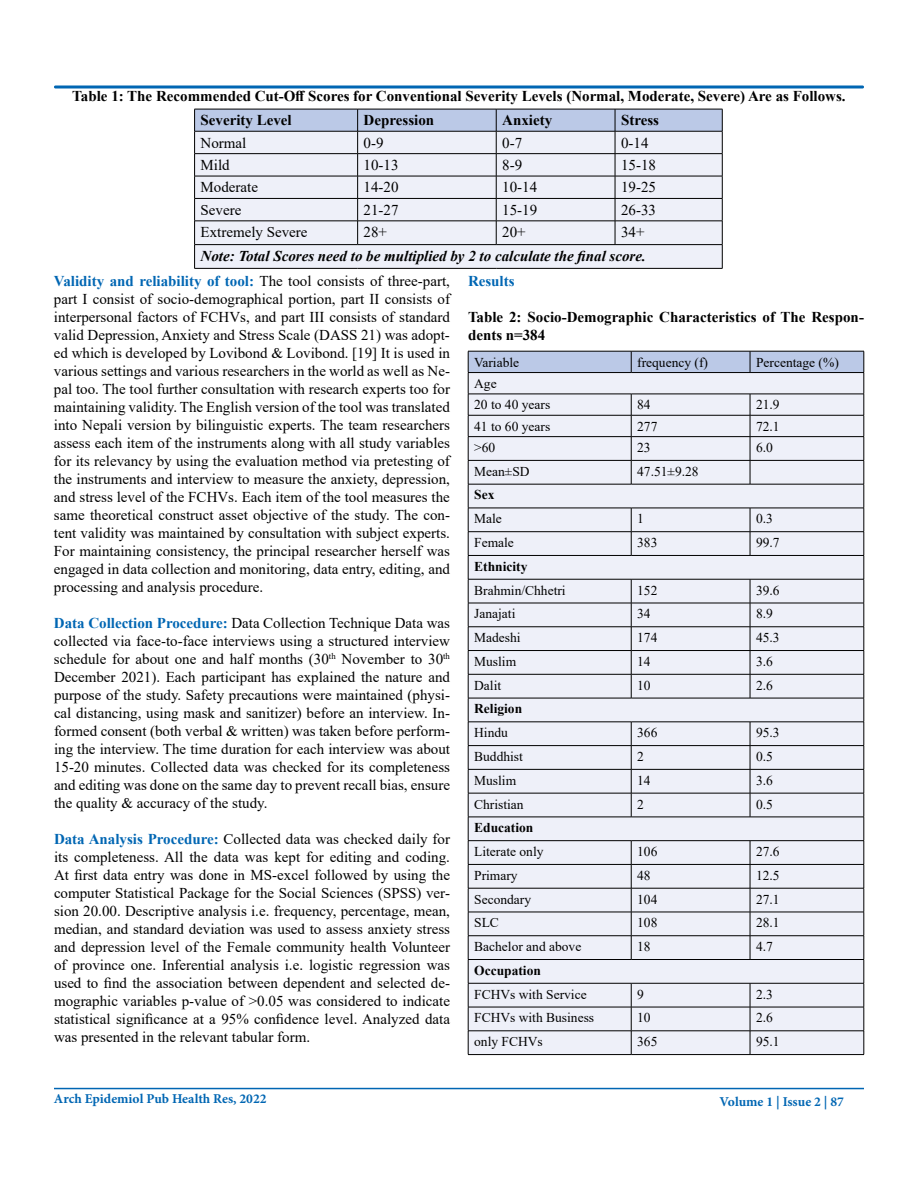
<style>
.page{position:relative;width:918px;height:1188px;background:#fff}
.page>*{position:absolute;margin:0;border:0;box-sizing:border-box;transform-origin:0 0}
.t1{font:15px/18px "Times New Roman";color:#000;text-align:justify}
.t2{font:700 15px/23.9px "Times New Roman";color:#000}
.t3{font:italic 700 15px/25px "Times New Roman";color:#000}
.t4{font:700 15px "Times New Roman";color:#0066b3}
.t5{font:13.5px/21.3px "Times New Roman";color:#000}
.t6{font:700 13.5px "Minion Pro";color:#0066b3}
.t7{font:700 13.5px "Times New Roman";color:#000}
.s1{font-style:normal;color:#0066b3}
.s2{font-weight:400;font-style:normal}
.s3{font-weight:700;color:#0066b3}
</style>
<div class="page">
<hr style="left:54px;top:1088px;width:810px;height:1px;background:#0066b3">
<div style="left:54px;top:86px;width:810px;height:2px;border:2px solid #0066b3"></div>
<svg style="left:194px;top:109px;width:529px;height:159px;background:#dbdee9"></svg>
<hr style="left:194px;top:268px;width:164px;height:1px;background:#000">
<hr style="left:358px;top:268px;width:138px;height:1px;background:#000">
<hr style="left:496px;top:268px;width:119px;height:1px;background:#000">
<hr style="left:615px;top:268px;width:107px;height:1px;background:#000">
<svg style="left:468px;top:351px;width:397px;height:703px;background:#e0e2eb"></svg>
<hr style="left:468px;top:1054px;width:163px;height:1px;background:#000">
<hr style="left:631px;top:1054px;width:119px;height:1px;background:#000">
<hr style="left:750px;top:1054px;width:114px;height:1px;background:#000">
<p class="t2" style="left:201px;top:84px;width:647px;text-indent:-128px">Table 1: The Recommended Cut-Off Scores for Conventional Severity Levels (Normal, Moderate, Severe) Are as Follows.<br>Severity Level</p>
<p class="t2" style="left:364px;top:108px;width:72px">Depression</p>
<p class="t2" style="left:502px;top:108px;width:51px">Anxiety</p>
<p class="t2" style="left:621px;top:108px;width:40px">Stress</p>
<p class="t1" style="left:201px;top:133px;width:47px">Normal</p>
<p class="t1" style="left:364px;top:133px;width:21px">0-9</p>
<p class="t1" style="left:502px;top:133px;width:21px">0-7</p>
<p class="t1" style="left:621px;top:133px;width:29px">0-14</p>
<p class="t1" style="left:201px;top:156px;width:31px">Mild</p>
<p class="t1" style="left:364px;top:156px;width:36px">10-13</p>
<p class="t1" style="left:502px;top:156px;width:21px">8-9</p>
<p class="t1" style="left:621px;top:156px;width:36px">15-18</p>
<p class="t1" style="left:201px;top:178px;width:59px">Moderate</p>
<p class="t1" style="left:364px;top:178px;width:36px">14-20</p>
<p class="t1" style="left:502px;top:178px;width:36px">10-14</p>
<p class="t1" style="left:621px;top:178px;width:36px">19-25</p>
<p class="t1" style="left:201px;top:200px;width:42px">Severe</p>
<p class="t1" style="left:364px;top:200px;width:36px">21-27</p>
<p class="t1" style="left:502px;top:200px;width:36px">15-19</p>
<p class="t1" style="left:621px;top:200px;width:36px">26-33</p>
<p class="t1" style="left:201px;top:223px;width:109px">Extremely Severe</p>
<p class="t1" style="left:364px;top:223px;width:25px">28+</p>
<p class="t1" style="left:502px;top:223px;width:25px">20+</p>
<p class="t1" style="left:621px;top:223px;width:25px">34+</p>
<p class="t3" style="left:54px;top:243px;width:593px;text-indent:147px">Note: Total Scores need to be multiplied by 2 to calculate the final score.<br><span class="s1">Validity and reliability of tool:</span> <span class="s2">The tool consists of three-part,</span></p>
<p class="t1" style="left:54px;top:289px;width:398px">part I consist of socio-demographical portion, part II consists of interpersonal factors of FCHVs, and part III consists of standard valid Depression, Anxiety and Stress Scale (DASS 21) was adopt&shy;ed which is developed by Lovibond &amp; Lovibond. [19] It is used in various settings and various researchers in the world as well as Ne&shy;pal too. The tool further consultation with research experts too for maintaining validity. The English version of the tool was translated into Nepali version by bilinguistic experts. The team researchers assess each item of the instruments along with all study variables for its relevancy by using the evaluation method via pretesting of the instruments and interview to measure the anxiety, depression, and stress level of the FCHVs. Each item of the tool measures the same theoretical construct asset objective of the study. The con&shy;tent validity was maintained by consultation with subject experts.<br>For maintaining consistency, the principal researcher herself was engaged in data collection and monitoring, data entry, editing, and processing and analysis procedure.</p>
<p class="t1" style="left:54px;top:613px;width:398px"><span class="s3">Data Collection Procedure:</span> Data Collection Technique Data was collected via face-to-face interviews using a structured interview schedule for about one and half months (30<sup>th</sup> November to 30<sup>th </sup>December 2021). Each participant has explained the nature and purpose of the study. Safety precautions were maintained (physi&shy;cal distancing, using mask and sanitizer) before an interview. In&shy;formed consent (both verbal &amp; written) was taken before perform&shy;ing the interview. The time duration for each interview was about 15-20 minutes. Collected data was checked for its completeness and editing was done on the same day to prevent recall bias, ensure the quality &amp; accuracy of the study.</p>
<p class="t1" style="left:54px;top:829px;width:398px"><span class="s3">Data Analysis Procedure:</span> Collected data was checked daily for its completeness. All the data was kept for editing and coding.<br>At first data entry was done in MS-excel followed by using the computer Statistical Package for the Social Sciences (SPSS) ver&shy;sion 20.00. Descriptive analysis i.e. frequency, percentage, mean, median, and standard deviation was used to assess anxiety stress and depression level of the Female community health Volunteer of province one. Inferential analysis i.e. logistic regression was used to find the association between dependent and selected de&shy;mographic variables p-value of ˃0.05 was considered to indicate statistical significance at a 95% confidence level. Analyzed data was presented in the relevant tabular form.</p>
<p class="t4" style="left:468px;top:270px;width:48px">Results</p>
<p class="t2" style="left:468px;top:307px;width:398px;line-height:18px">Table 2: Socio-Demographic Characteristics of The Respon&shy;dents n=384</p>
<p class="t5" style="left:474px;top:351px;width:46px">Variable</p>
<p class="t5" style="left:637px;top:351px;width:72px">frequency (f)</p>
<p class="t5" style="left:756px;top:351px;width:84px">Percentage (%)</p>
<p class="t5" style="left:474px;top:372px;width:78px">Age<br>20 to 40 years</p>
<p class="t5" style="left:637px;top:394px;width:15px">84</p>
<p class="t5" style="left:756px;top:394px;width:25px">21.9</p>
<p class="t5" style="left:474px;top:415px;width:78px">41 to 60 years</p>
<p class="t5" style="left:637px;top:415px;width:22px">277</p>
<p class="t5" style="left:756px;top:415px;width:25px">72.1</p>
<p class="t5" style="left:474px;top:436px;width:23px">˃60</p>
<p class="t5" style="left:637px;top:436px;width:15px">23</p>
<p class="t5" style="left:756px;top:436px;width:18px">6.0</p>
<p class="t5" style="left:474px;top:460px;width:57px">Mean±SD</p>
<p class="t5" style="left:637px;top:460px;width:63px">47.51±9.28</p>
<p class="t7" style="left:474px;top:485px;width:22px">Sex</p>
<p class="t5" style="left:474px;top:508px;width:29px">Male</p>
<p class="t5" style="left:637px;top:508px;width:8px">1</p>
<p class="t5" style="left:756px;top:508px;width:18px">0.3</p>
<p class="t5" style="left:474px;top:531px;width:41px">Female</p>
<p class="t5" style="left:637px;top:531px;width:22px">383</p>
<p class="t5" style="left:756px;top:531px;width:25px">99.7</p>
<p class="t7" style="left:474px;top:556px;width:55px">Ethnicity</p>
<p class="t5" style="left:474px;top:579px;width:93px">Brahmin/Chhetri</p>
<p class="t5" style="left:637px;top:579px;width:22px">152</p>
<p class="t5" style="left:756px;top:579px;width:25px">39.6</p>
<p class="t5" style="left:474px;top:603px;width:43px">Janajati</p>
<p class="t5" style="left:637px;top:603px;width:15px">34</p>
<p class="t5" style="left:756px;top:603px;width:18px">8.9</p>
<p class="t5" style="left:474px;top:627px;width:48px">Madeshi</p>
<p class="t5" style="left:637px;top:627px;width:22px">174</p>
<p class="t5" style="left:756px;top:627px;width:25px">45.3</p>
<p class="t5" style="left:474px;top:650px;width:44px">Muslim</p>
<p class="t5" style="left:637px;top:650px;width:15px">14</p>
<p class="t5" style="left:756px;top:650px;width:18px">3.6</p>
<p class="t5" style="left:474px;top:674px;width:28px">Dalit</p>
<p class="t5" style="left:637px;top:674px;width:15px">10</p>
<p class="t5" style="left:756px;top:674px;width:18px">2.6</p>
<p class="t7" style="left:474px;top:699px;width:50px">Religion</p>
<p class="t5" style="left:474px;top:722px;width:35px">Hindu</p>
<p class="t5" style="left:637px;top:722px;width:22px">366</p>
<p class="t5" style="left:756px;top:722px;width:25px">95.3</p>
<p class="t5" style="left:474px;top:745px;width:50px">Buddhist</p>
<p class="t5" style="left:637px;top:745px;width:8px">2</p>
<p class="t5" style="left:756px;top:745px;width:18px">0.5</p>
<p class="t5" style="left:474px;top:769px;width:44px">Muslim</p>
<p class="t5" style="left:637px;top:769px;width:15px">14</p>
<p class="t5" style="left:756px;top:769px;width:18px">3.6</p>
<p class="t5" style="left:474px;top:793px;width:51px">Christian</p>
<p class="t5" style="left:637px;top:793px;width:8px">2</p>
<p class="t5" style="left:756px;top:793px;width:18px">0.5</p>
<p class="t7" style="left:474px;top:818px;width:61px">Education</p>
<p class="t5" style="left:474px;top:840px;width:71px">Literate only</p>
<p class="t5" style="left:637px;top:840px;width:22px">106</p>
<p class="t5" style="left:756px;top:840px;width:25px">27.6</p>
<p class="t5" style="left:474px;top:864px;width:45px">Primary</p>
<p class="t5" style="left:637px;top:864px;width:15px">48</p>
<p class="t5" style="left:756px;top:864px;width:25px">12.5</p>
<p class="t5" style="left:474px;top:888px;width:58px">Secondary</p>
<p class="t5" style="left:637px;top:888px;width:22px">104</p>
<p class="t5" style="left:756px;top:888px;width:25px">27.1</p>
<p class="t5" style="left:474px;top:912px;width:26px">SLC</p>
<p class="t5" style="left:637px;top:912px;width:22px">108</p>
<p class="t5" style="left:756px;top:912px;width:25px">28.1</p>
<p class="t5" style="left:474px;top:936px;width:109px">Bachelor and above</p>
<p class="t5" style="left:637px;top:936px;width:15px">18</p>
<p class="t5" style="left:756px;top:936px;width:18px">4.7</p>
<p class="t7" style="left:474px;top:960px;width:68px">Occupation</p>
<p class="t5" style="left:474px;top:983px;width:114px">FCHVs with Service</p>
<p class="t5" style="left:637px;top:983px;width:8px">9</p>
<p class="t5" style="left:756px;top:983px;width:18px">2.3</p>
<p class="t5" style="left:474px;top:1007px;width:122px">FCHVs with Business</p>
<p class="t5" style="left:637px;top:1007px;width:15px">10</p>
<p class="t5" style="left:756px;top:1007px;width:18px">2.6</p>
<p class="t5" style="left:474px;top:1031px;width:70px">only FCHVs</p>
<p class="t5" style="left:637px;top:1031px;width:22px">365</p>
<p class="t5" style="left:756px;top:1031px;width:25px">95.1</p>
<p class="t6" style="left:54px;top:1089px;width:214px">Arch Epidemiol Pub Health Res, 2022</p>
<p class="t6" style="left:720px;top:1092px;width:126px">Volume 1 | Issue 2 | 87</p>
</div>
